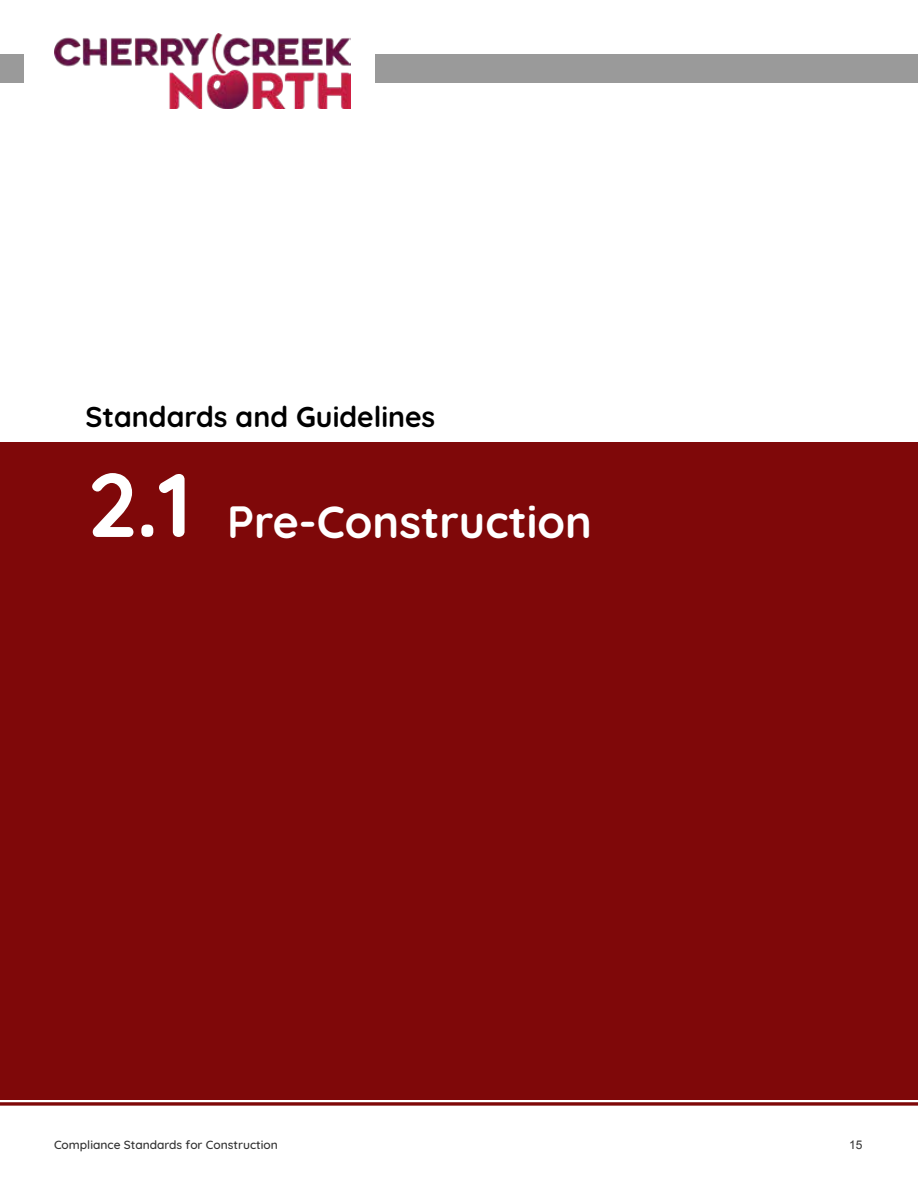
<style>
.page{position:relative;width:918px;height:1188px;background:#fff}
.page>*{position:absolute;margin:0;border:0;box-sizing:border-box;transform-origin:0 0}
.t1{font:700 45px "Quicksand";color:#fff}
.t2{font:700 28.5px "Quicksand";color:#000}
.t3{font:500 12px "Quicksand";color:#000}
.t4{font:12px "Arial";color:#000}
.s1{font-size:90px}
</style>
<div class="page">
<div style="left:376px;top:54px;width:542px;height:28px;background:#9a9a9a"></div>
<div style="left:0;top:54px;width:24px;height:28px;background:#9a9a9a"></div>
<img style="left:54px;top:33px;width:296px;height:75px">
<hr style="left:0;top:1102px;width:918px;height:3px;background:#7f0809">
<div style="left:0;top:442px;width:918px;height:657px;background:#7f0809"></div>
<h2 class="t2" style="left:86px;top:393px;width:351px">Standards and Guidelines</h2>
<h1 class="t1" style="left:88px;top:485px;width:506px"><span class="s1">2.1</span> Pre-Construction</h1>
<p class="t3" style="left:54px;top:1135px;width:225px">Compliance Standards for Construction</p>
<p class="t4" style="left:849px;top:1137px;width:15px">15</p>
</div>
